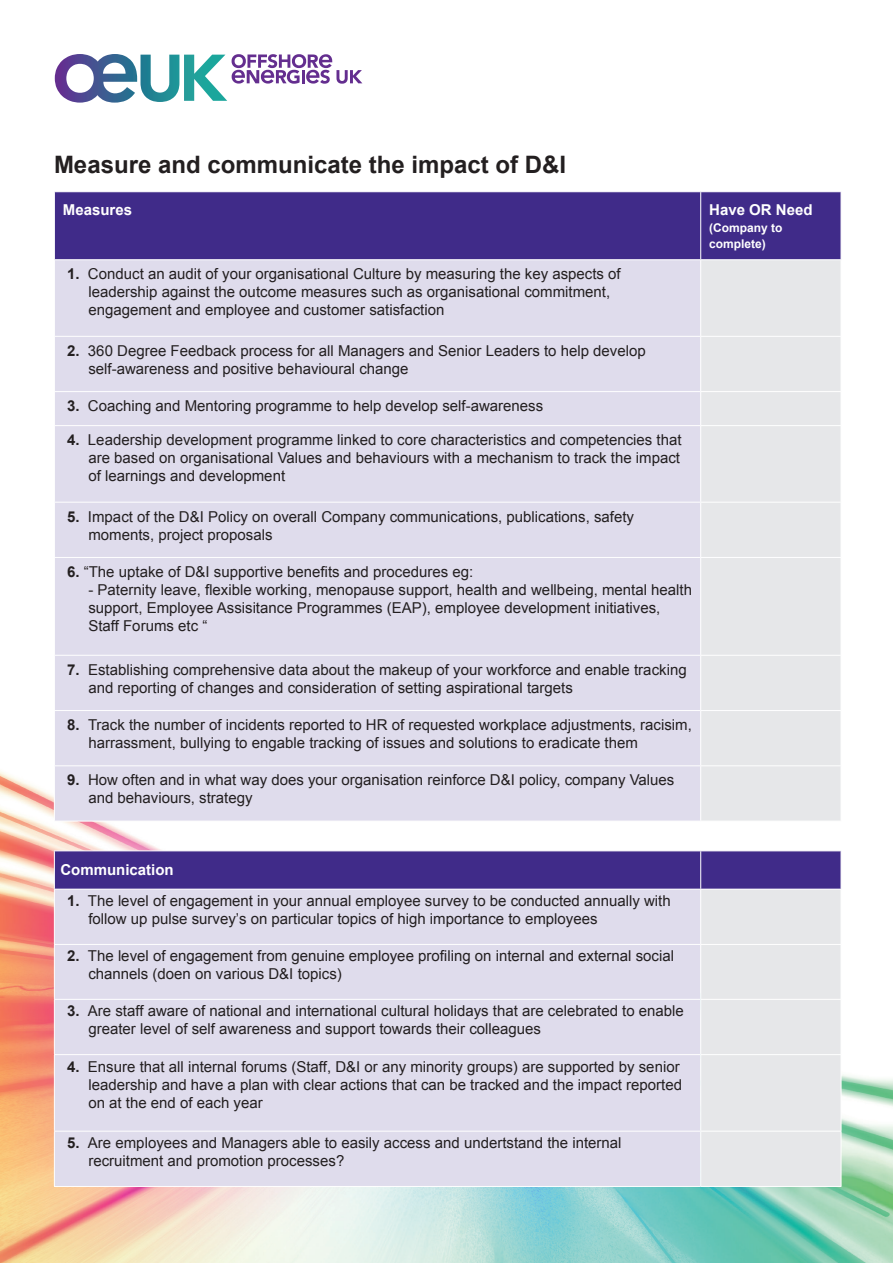
<style>
.page{position:relative;width:893px;height:1263px;background:#fff}
.page>*{position:absolute;margin:0;border:0;box-sizing:border-box;transform-origin:0 0}
.t1{font:700 24px "Arial";color:#231f20}
.t2{font:15px/18px "Arial";color:#231f20}
.t3{font:700 15px "Arial";color:#fff}
.t4{font:700 12px/16.5px "Arial";color:#fff}
.s1{font-weight:700}
</style>
<div class="page">
<svg style="left:55px;top:54px;width:307px;height:49px"></svg>
<img style="left:0;top:771px;width:893px;height:492px">
<div style="left:55px;top:192px;width:786px;height:67px;background:#402b89"></div>
<div style="left:55px;top:260px;width:645px;height:561px;background:#dfdcec"></div>
<div style="left:701px;top:260px;width:140px;height:561px;background:#e6e7e9"></div>
<hr style="left:700px;top:192px;width:1px;height:67px;background:#fff">
<hr style="left:54px;top:336px;width:647px;height:1px;background:#fff">
<hr style="left:701px;top:336px;width:140px;height:1px;background:#fff">
<hr style="left:54px;top:391px;width:647px;height:1px;background:#fff">
<hr style="left:701px;top:391px;width:140px;height:1px;background:#fff">
<hr style="left:54px;top:425px;width:647px;height:1px;background:#fff">
<hr style="left:701px;top:425px;width:140px;height:1px;background:#fff">
<hr style="left:54px;top:502px;width:647px;height:1px;background:#fff">
<hr style="left:701px;top:502px;width:140px;height:1px;background:#fff">
<hr style="left:54px;top:557px;width:647px;height:1px;background:#fff">
<hr style="left:701px;top:557px;width:140px;height:1px;background:#fff">
<hr style="left:54px;top:655px;width:647px;height:1px;background:#fff">
<hr style="left:701px;top:655px;width:140px;height:1px;background:#fff">
<hr style="left:54px;top:710px;width:647px;height:1px;background:#fff">
<hr style="left:701px;top:710px;width:140px;height:1px;background:#fff">
<hr style="left:54px;top:765px;width:647px;height:1px;background:#fff">
<hr style="left:54px;top:766px;width:1px;height:55px;background:#fff">
<hr style="left:701px;top:765px;width:140px;height:1px;background:#fff">
<hr style="left:700px;top:766px;width:1px;height:55px;background:#fff">
<hr style="left:841px;top:766px;width:1px;height:55px;background:#fff">
<hr style="left:54px;top:821px;width:647px;height:1px;background:#fff">
<hr style="left:701px;top:821px;width:140px;height:1px;background:#fff">
<svg style="left:55px;top:851px;width:786px;height:335px;background:#cec9e0"></svg>
<hr style="left:54px;top:889px;width:1px;height:55px;background:#fff">
<hr style="left:700px;top:889px;width:1px;height:55px;background:#fff">
<hr style="left:841px;top:889px;width:1px;height:55px;background:#fff">
<hr style="left:54px;top:944px;width:647px;height:1px;background:#fff">
<hr style="left:54px;top:945px;width:1px;height:54px;background:#fff">
<hr style="left:701px;top:944px;width:140px;height:1px;background:#fff">
<hr style="left:700px;top:945px;width:1px;height:54px;background:#fff">
<hr style="left:841px;top:945px;width:1px;height:54px;background:#fff">
<hr style="left:54px;top:999px;width:647px;height:1px;background:#fff">
<hr style="left:54px;top:1000px;width:1px;height:54px;background:#fff">
<hr style="left:701px;top:999px;width:140px;height:1px;background:#fff">
<hr style="left:700px;top:1000px;width:1px;height:54px;background:#fff">
<hr style="left:841px;top:1000px;width:1px;height:54px;background:#fff">
<hr style="left:54px;top:1054px;width:647px;height:1px;background:#fff">
<hr style="left:54px;top:1055px;width:1px;height:76px;background:#fff">
<hr style="left:701px;top:1054px;width:140px;height:1px;background:#fff">
<hr style="left:700px;top:1055px;width:1px;height:76px;background:#fff">
<hr style="left:841px;top:1055px;width:1px;height:76px;background:#fff">
<hr style="left:54px;top:1131px;width:647px;height:1px;background:#fff">
<hr style="left:54px;top:1131px;width:1px;height:55px;background:#fff">
<hr style="left:701px;top:1131px;width:140px;height:1px;background:#fff">
<hr style="left:700px;top:1131px;width:1px;height:55px;background:#fff">
<hr style="left:841px;top:1131px;width:1px;height:55px;background:#fff">
<hr style="left:54px;top:1186px;width:647px;height:1px;background:#fff">
<hr style="left:701px;top:1186px;width:140px;height:1px;background:#fff">
<hr style="left:54px;top:850px;width:647px;height:1px;background:#fff">
<hr style="left:54px;top:851px;width:1px;height:38px;background:#fff">
<hr style="left:701px;top:850px;width:140px;height:1px;background:#fff">
<hr style="left:700px;top:851px;width:1px;height:38px;background:#fff">
<hr style="left:841px;top:851px;width:1px;height:38px;background:#fff">
<hr style="left:54px;top:889px;width:647px;height:1px;background:#fff">
<hr style="left:701px;top:889px;width:140px;height:1px;background:#fff">
<h1 class="t1" style="left:54px;top:148px;width:514px">Measure and communicate the impact of D&amp;I</h1>
<p class="t3" style="left:63px;top:200px;width:71px">Measures</p>
<p class="t3" style="left:709px;top:200px;width:105px">Have OR Need</p>
<p class="t4" style="left:709px;top:220px;width:75px">(Company to complete)</p>
<p class="t2" style="left:88px;top:265px;width:534px;text-indent:-21px"><span class="s1">1.</span> Conduct an audit of your organisational Culture by measuring the key aspects of leadership against the outcome measures such as organisational commitment, engagement and employee and customer satisfaction</p>
<p class="t2" style="left:88px;top:342px;width:559px;text-indent:-21px"><span class="s1">2.</span> 360 Degree Feedback process for all Managers and Senior Leaders to help develop self-awareness and positive behavioural change</p>
<p class="t2" style="left:67px;top:397px;width:478px"><span class="s1">3.</span> Coaching and Mentoring programme to help develop self-awareness</p>
<p class="t2" style="left:88px;top:431px;width:595px;text-align:justify;text-indent:-21px"><span class="s1">4.</span> Leadership development programme linked to core characteristics and competencies that are based on organisational Values and behaviours with a mechanism to track the impact of learnings and development</p>
<p class="t2" style="left:88px;top:507px;width:547px;text-indent:-21px"><span class="s1">5.</span> Impact of the D&amp;I Policy on overall Company communications, publications, safety moments, project proposals</p>
<p class="t2" style="left:67px;top:563px;width:408px"><span class="s1">6.</span> “The uptake of D&amp;I supportive benefits and procedures eg:</p>
<p class="t2" style="left:88px;top:581px;width:605px">- Paternity leave, flexible working, menopause support, health and wellbeing, mental health support, Employee Assisitance Programmes (EAP), employee development initiatives,<br>Staff Forums etc “</p>
<p class="t2" style="left:88px;top:660px;width:600px;text-indent:-21px"><span class="s1">7.</span> Establishing comprehensive data about the makeup of your workforce and enable tracking and reporting of changes and consideration of setting aspirational targets</p>
<p class="t2" style="left:88px;top:716px;width:605px;text-indent:-21px"><span class="s1">8.</span> Track the number of incidents reported to HR of requested workplace adjustments, racisim, harrassment, bullying to engable tracking of issues and solutions to eradicate them</p>
<p class="t2" style="left:88px;top:771px;width:588px;text-indent:-21px"><span class="s1">9.</span> How often and in what way does your organisation reinforce D&amp;I policy, company Values and behaviours, strategy</p>
<p class="t3" style="left:60px;top:859px;width:115px">Communication</p>
<p class="t2" style="left:88px;top:892px;width:584px;text-indent:-21px"><span class="s1">1.</span> The level of engagement in your annual employee survey to be conducted annually with follow up pulse survey’s on particular topics of high importance to employees</p>
<p class="t2" style="left:88px;top:947px;width:587px;text-indent:-21px"><span class="s1">2.</span> The level of engagement from genuine employee profiling on internal and external social channels (doen on various D&amp;I topics)</p>
<p class="t2" style="left:88px;top:1002px;width:597px;text-indent:-21px"><span class="s1">3.</span> Are staff aware of national and international cultural holidays that are celebrated to enable greater level of self awareness and support towards their colleagues</p>
<p class="t2" style="left:88px;top:1057px;width:595px;text-indent:-21px"><span class="s1">4.</span> Ensure that all internal forums (Staff, D&amp;I or any minority groups) are supported by senior leadership and have a plan with clear actions that can be tracked and the impact reported on at the end of each year</p>
<p class="t2" style="left:88px;top:1134px;width:535px;text-indent:-21px"><span class="s1">5.</span> Are employees and Managers able to easily access and undertstand the internal recruitment and promotion processes?</p>
</div>
